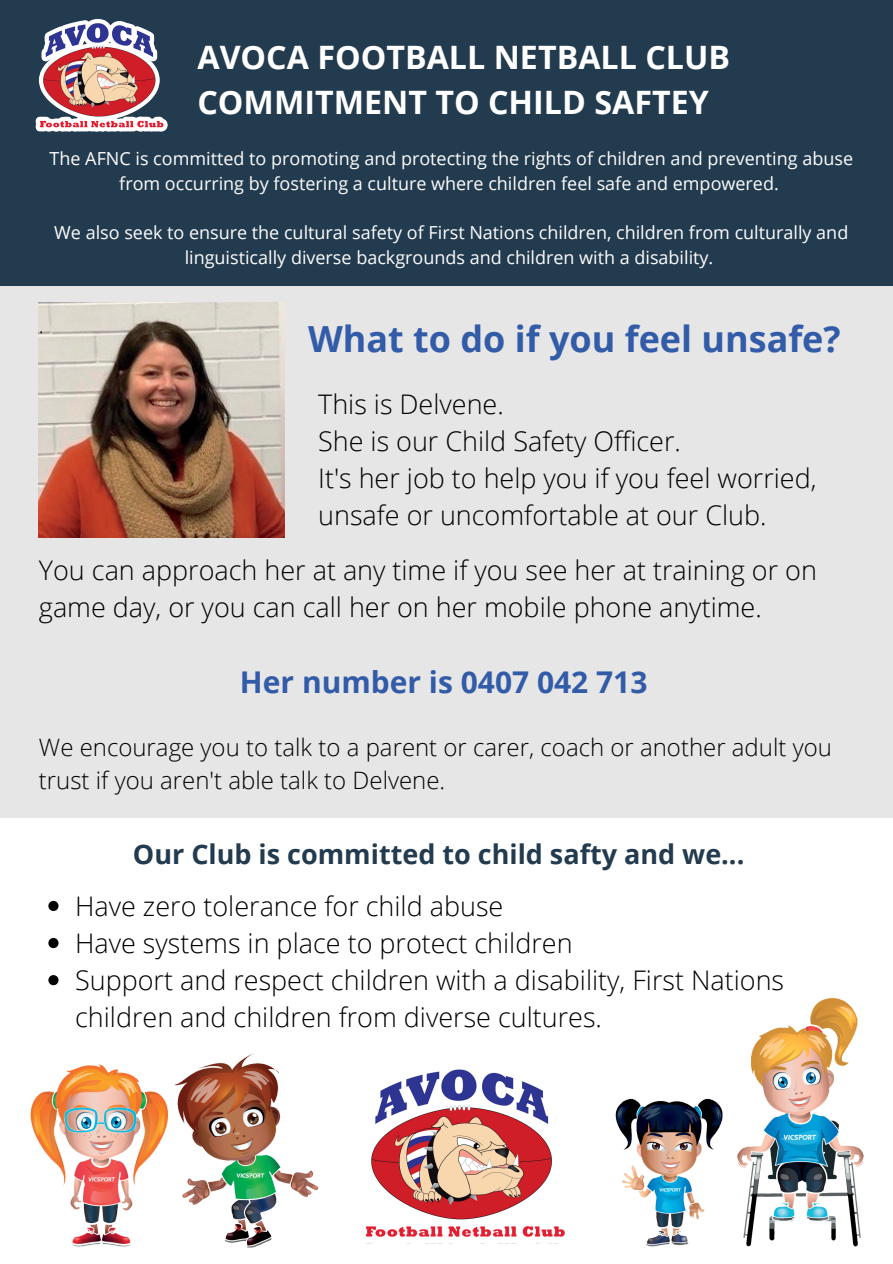
<style>
.page{position:relative;width:893px;height:1264px;background:#fff}
.page>*{position:absolute;margin:0;border:0;box-sizing:border-box;transform-origin:0 0}
.t1{font:700 36px "Open Sans";color:#325ba8}
.t2{font:700 32.25px/45px "Open Sans";color:#fff}
.t3{font:700 30px "Open Sans";color:#325ba8}
.t4{font:300 27px/37px "Open Sans";color:#000}
.t5{font:700 27px "Open Sans";color:#233b4f}
.t6{font:300 24px/32.5px "Open Sans";color:#000}
.t7{font:300 21px "Open Sans";color:#000}
.t8{font:18px/24.8px "Open Sans";color:#fdfdfd;text-align:center}
</style>
<div class="page">
<div style="left:0;top:283px;width:892px;height:534px;background:#e6e6e6"></div>
<img style="left:39px;top:302px;width:245px;height:235px">
<div style="left:0;top:0;width:892px;height:286px;background:#233b4f"></div>
<img style="left:35px;top:18px;width:133px;height:114px">
<img style="left:366px;top:1069px;width:199px;height:175px">
<img style="left:30px;top:1053px;width:289px;height:195px">
<img style="left:615px;top:998px;width:249px;height:249px">
<svg style="left:48px;top:900px;width:10px;height:11px"></svg>
<svg style="left:48px;top:938px;width:10px;height:10px"></svg>
<svg style="left:48px;top:975px;width:10px;height:10px"></svg>
<p class="t2" style="left:197px;top:34px;width:534px">AVOCA FOOTBALL NETBALL CLUB<br>COMMITMENT TO CHILD SAFTEY</p>
<p class="t8" style="left:50px;top:146px;width:805px">The AFNC is committed to promoting and protecting the rights of children and preventing abuse from occurring by fostering a culture where children feel safe and empowered.</p>
<p class="t8" style="left:54px;top:220px;width:795px">We also seek to ensure the cultural safety of First Nations children, children from culturally and linguistically diverse backgrounds and children with a disability.</p>
<p class="t7" style="left:39px;top:311px;width:6px">.</p>
<h1 class="t1" style="left:308px;top:313px;width:534px">What to do if you feel unsafe?</h1>
<p class="t4" style="left:318px;top:385px;width:500px">This is Delvene.<br>She is our Child Safety Officer.<br>It's her job to help you if you feel worried, unsafe or uncomfortable at our Club.</p>
<p class="t4" style="left:39px;top:550px;width:779px">You can approach her at any time if you see her at training or on game day, or you can call her on her mobile phone anytime.</p>
<p class="t3" style="left:240px;top:661px;width:409px">Her number is 0407 042 713</p>
<p class="t6" style="left:39px;top:731px;width:794px">We encourage you to talk to a parent or carer, coach or another adult you trust if you aren't able talk to Delvene.</p>
<p class="t5" style="left:133px;top:834px;width:613px">Our Club is committed to child safty and we...</p>
<p class="t4" style="left:75px;top:886px;width:710px">Have zero tolerance for child abuse<br>Have systems in place to protect children<br>Support and respect children with a disability, First Nations children and children from diverse cultures.</p>
</div>
